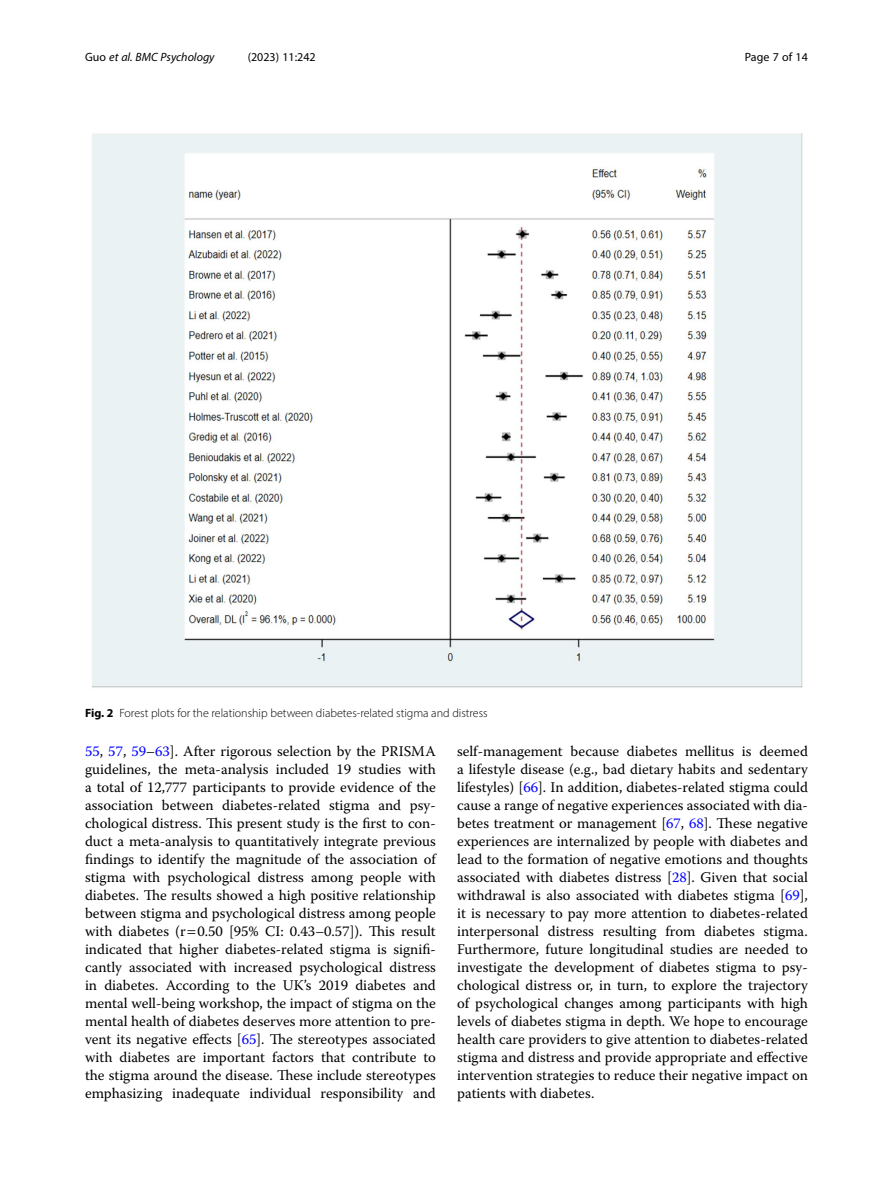
<style>
.page{position:relative;width:893px;height:1191px;background:#fff}
.page>*{position:absolute;margin:0;border:0;box-sizing:border-box;transform-origin:0 0}
.Body_Text{font:14.7px/18px "Warnock Pro";color:#000;text-align:justify}
.Figure_Caption{font:300 12px "Myriad Pro";color:#000}
.t1{font:italic 12px "Myriad Pro";color:#000}
.t2{font:12px "Myriad Pro";color:#000}
.s1{font-style:normal}
.s2{font-weight:700}
.s3{color:#00f}
</style>
<div class="page">
<img style="left:91px;top:133px;width:712px;height:555px">
<p class="t1" style="left:85px;top:50px;width:131px"><span class="s1">Guo</span> et al. BMC Psychology</p>
<p class="t2" style="left:248px;top:50px;width:70px">(2023) 11:242</p>
<p class="t2" style="left:745px;top:50px;width:65px">Page 7 of 14</p>
<p class="Figure_Caption" style="left:85px;top:706px;width:404px"><span class="s2">Fig. 2</span> Forest plots for the relationship between diabetes-related stigma and distress</p>
<p class="Body_Text" style="left:85px;top:742px;width:352px"><span class="s3">55</span>, <span class="s3">57</span>, <span class="s3">59</span>–<span class="s3">63</span>]. After rigorous selection by the PRISMA guidelines, the meta-analysis included 19 studies with a total of 12,777 participants to provide evidence of the association between diabetes-related stigma and psy&shy;chological distress. This present study is the first to con&shy;duct a meta-analysis to quantitatively integrate previous findings to identify the magnitude of the association of stigma with psychological distress among people with diabetes. The results showed a high positive relationship between stigma and psychological distress among people with diabetes (r 0.50 [95% CI: 0.43–0.57]). This result indicated that higher diabetes-related stigma is signifi&shy;cantly associated with increased psychological distress in diabetes. According to the UK’s 2019 diabetes and mental well-being workshop, the impact of stigma on the mental health of diabetes deserves more attention to pre&shy;vent its negative effects [<span class="s3">65</span>]. The stereotypes associated with diabetes are important factors that contribute to the stigma around the disease. These include stereotypes emphasizing inadequate individual responsibility and</p>
<p class="Body_Text" style="left:457px;top:742px;width:352px">self-management because diabetes mellitus is deemed a lifestyle disease (e.g., bad dietary habits and sedentary lifestyles) [<span class="s3">66</span>]. In addition, diabetes-related stigma could cause a range of negative experiences associated with dia&shy;betes treatment or management [<span class="s3">67</span>, <span class="s3">68</span>]. These negative experiences are internalized by people with diabetes and lead to the formation of negative emotions and thoughts associated with diabetes distress [<span class="s3">28</span>]. Given that social withdrawal is also associated with diabetes stigma [<span class="s3">69</span>], it is necessary to pay more attention to diabetes-related interpersonal distress resulting from diabetes stigma.<br>Furthermore, future longitudinal studies are needed to investigate the development of diabetes stigma to psy&shy;chological distress or, in turn, to explore the trajectory of psychological changes among participants with high levels of diabetes stigma in depth. We hope to encourage health care providers to give attention to diabetes-related stigma and distress and provide appropriate and effective intervention strategies to reduce their negative impact on patients with diabetes.</p>
</div>
